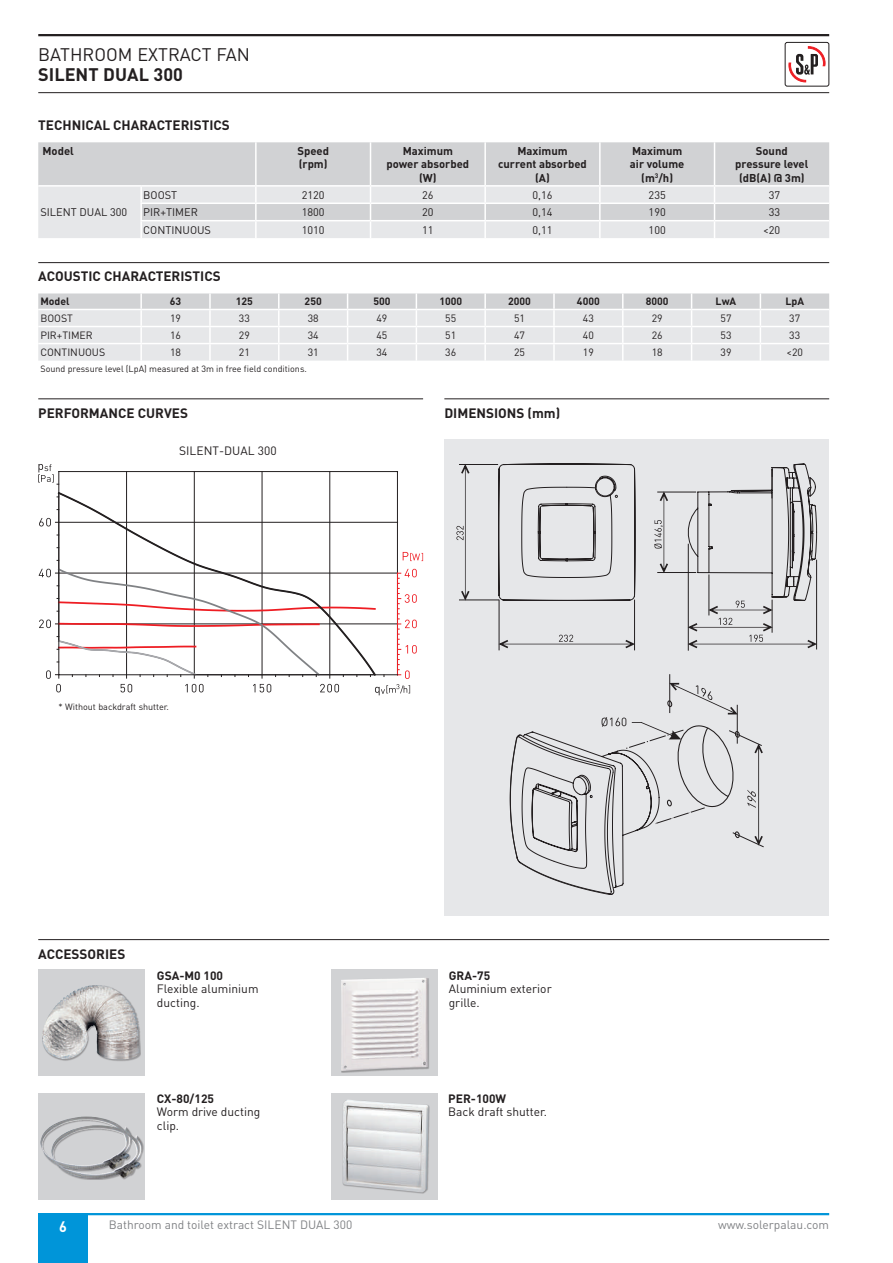
<style>
.page{position:relative;width:893px;height:1263px;background:#fff}
.page>*{position:absolute;margin:0;border:0;box-sizing:border-box;transform-origin:0 0}
.t1{font:18px "DIN";color:#231f20}
.t2{font:700 18px "DIN";color:#231f20}
.t3{font:700 15px "DIN";color:#fff;scale:.95 1}
.t4{font:700 13.5px "DIN";color:#231f20}
.t5{font:12px/13.5px "DIN";color:#231f20}
.t6{font:12px "DIN";color:#808285}
.t7{font:700 12px "DIN";color:#231f20}
.t8{font:700 11.25px/13.5px "DIN";color:#231f20;text-align:center}
.t9{font:10.95px "DIN";color:#231f20}
.t10{font:10.5px "DIN";color:#231f20}
.t11{font:700 10.5px "DIN";color:#231f20}
.t12{font:9px "DIN";color:#231f20}
</style>
<div class="page">
<hr style="left:38px;top:1213px;width:791px;height:2px;background:#0095d9">
<div style="left:38px;top:1214px;width:49px;height:49px;background:#0095d9"></div>
<hr style="left:38px;top:34px;width:791px;height:2px;background:#231f20">
<hr style="left:38px;top:92px;width:791px;height:1px;background:#231f20">
<svg style="left:788px;top:47px;width:38px;height:36px"></svg>
<div style="left:785px;top:42px;width:44px;height:44px;border:1px solid #231f20;border-radius:2px"></div>
<svg style="left:38px;top:142px;width:791px;height:96px;background:#dadbdd"></svg>
<hr style="left:255px;top:142px;width:2px;height:43px;background:#fff">
<hr style="left:38px;top:185px;width:103px;height:2px;background:#fff">
<hr style="left:141px;top:185px;width:115px;height:2px;background:#fff">
<svg style="left:38px;top:293px;width:791px;height:68px;background:#e3e4e6"></svg>
<hr style="left:38px;top:262px;width:791px;height:1px;background:#231f20">
<hr style="left:38px;top:398px;width:385px;height:1px;background:#231f20">
<hr style="left:126px;top:471px;width:1px;height:204px;background:#231f20">
<hr style="left:194px;top:471px;width:1px;height:204px;background:#231f20">
<hr style="left:262px;top:471px;width:1px;height:204px;background:#231f20">
<hr style="left:329px;top:471px;width:1px;height:204px;background:#231f20">
<svg style="left:39px;top:518px;width:17px;height:8px"></svg>
<hr style="left:59px;top:522px;width:339px;height:1px;background:#231f20">
<svg style="left:38px;top:464px;width:20px;height:21px"></svg>
<hr style="left:59px;top:471px;width:339px;height:1px;background:#231f20">
<hr style="left:397px;top:472px;width:1px;height:203px;background:#231f20">
<svg style="left:403px;top:552px;width:20px;height:9px"></svg>
<svg style="left:56px;top:491px;width:321px;height:76px"></svg>
<svg style="left:39px;top:567px;width:378px;height:128px"></svg>
<hr style="left:59px;top:674px;width:339px;height:1px;background:#231f20">
<hr style="left:58px;top:471px;width:1px;height:204px;background:#231f20">
<hr style="left:444px;top:398px;width:385px;height:1px;background:#231f20">
<div style="left:444px;top:439px;width:385px;height:476px;background:#e6e7e9"></div>
<hr style="left:499px;top:600px;width:1px;height:50px;background:#231f20">
<hr style="left:816px;top:560px;width:1px;height:89px;background:#231f20">
<hr style="left:688px;top:544px;width:1px;height:107px;background:#231f20">
<hr style="left:634px;top:600px;width:1px;height:50px;background:#231f20">
<hr style="left:459px;top:600px;width:40px;height:1px;background:#231f20">
<hr style="left:459px;top:464px;width:39px;height:1px;background:#231f20">
<svg style="left:456px;top:465px;width:13px;height:135px"></svg>
<svg style="left:498px;top:463px;width:319px;height:185px"></svg>
<hr style="left:669px;top:674px;width:1px;height:39px;background:#231f20">
<svg style="left:509px;top:683px;width:255px;height:212px"></svg>
<hr style="left:38px;top:939px;width:791px;height:1px;background:#231f20">
<div style="left:38px;top:969px;width:107px;height:107px;background:#d1d2d4"></div>
<div style="left:42px;top:985px;width:99px;height:76px;background:#231f20;opacity:.33"></div>
<img style="left:42px;top:985px;width:55px;height:75px">
<div style="left:332px;top:969px;width:106px;height:107px;background:#d1d2d4"></div>
<div style="left:341px;top:978px;width:88px;height:94px;background:#231f20;opacity:.33"></div>
<img style="left:341px;top:978px;width:87px;height:93px">
<div style="left:332px;top:1093px;width:106px;height:106px;background:#d1d2d4"></div>
<div style="left:343px;top:1100px;width:87px;height:94px;background:#231f20;opacity:.33"></div>
<img style="left:343px;top:1099px;width:86px;height:93px">
<div style="left:38px;top:1093px;width:107px;height:106px;background:#d1d2d4"></div>
<div style="left:41px;top:1116px;width:103px;height:64px;background:#231f20;opacity:.33"></div>
<img style="left:40px;top:1116px;width:41px;height:57px">
<h1 class="t1" style="left:38px;top:43px;width:213px">BATHROOM EXTRACT FAN</h1>
<h1 class="t2" style="left:38px;top:62px;width:146px">SILENT DUAL 300</h1>
<p class="t4" style="left:38px;top:117px;width:193px">TECHNICAL CHARACTERISTICS</p>
<p class="t8" style="left:43px;top:143px;width:33px">Model</p>
<p class="t8" style="left:297px;top:143px;width:33px;text-align:left">Speed (rpm)</p>
<p class="t8" style="left:387px;top:143px;width:84px">Maximum power absorbed (W)</p>
<p class="t8" style="left:498px;top:143px;width:90px">Maximum current absorbed (A)</p>
<p class="t8" style="left:630px;top:143px;width:56px">Maximum air volume (m<sup>3</sup>/h)</p>
<p class="t8" style="left:735px;top:143px;width:75px">Sound pressure level (dB(A) @ 3m)</p>
<p class="t9" style="left:40px;top:206px;width:88px">SILENT DUAL 300</p>
<p class="t9" style="left:143px;top:188px;width:35px">BOOST</p>
<p class="t9" style="left:302px;top:188px;width:24px">2120</p>
<p class="t9" style="left:422px;top:188px;width:13px">26</p>
<p class="t9" style="left:532px;top:188px;width:22px">0,16</p>
<p class="t9" style="left:649px;top:188px;width:19px">235</p>
<p class="t9" style="left:769px;top:188px;width:13px">37</p>
<p class="t9" style="left:143px;top:206px;width:56px">PIR+TIMER</p>
<p class="t9" style="left:302px;top:206px;width:24px">1800</p>
<p class="t9" style="left:422px;top:206px;width:13px">20</p>
<p class="t9" style="left:532px;top:206px;width:22px">0,14</p>
<p class="t9" style="left:649px;top:206px;width:19px">190</p>
<p class="t9" style="left:769px;top:206px;width:13px">33</p>
<p class="t9" style="left:143px;top:223px;width:69px">CONTINUOUS</p>
<p class="t9" style="left:302px;top:223px;width:24px">1010</p>
<p class="t9" style="left:422px;top:223px;width:13px">11</p>
<p class="t9" style="left:532px;top:223px;width:22px">0,11</p>
<p class="t9" style="left:649px;top:223px;width:19px">100</p>
<p class="t9" style="left:763px;top:223px;width:19px">&lt;20</p>
<p class="t4" style="left:38px;top:268px;width:184px">ACOUSTIC CHARACTERISTICS</p>
<p class="t11" style="left:40px;top:295px;width:31px">Model</p>
<p class="t11" style="left:170px;top:295px;width:13px">63</p>
<p class="t11" style="left:236px;top:295px;width:19px">125</p>
<p class="t11" style="left:305px;top:295px;width:19px">250</p>
<p class="t11" style="left:373px;top:295px;width:19px">500</p>
<p class="t11" style="left:439px;top:295px;width:24px">1000</p>
<p class="t11" style="left:508px;top:295px;width:24px">2000</p>
<p class="t11" style="left:577px;top:295px;width:24px">4000</p>
<p class="t11" style="left:646px;top:295px;width:24px">8000</p>
<p class="t11" style="left:716px;top:295px;width:22px">LwA</p>
<p class="t11" style="left:785px;top:295px;width:20px">LpA</p>
<p class="t10" style="left:40px;top:312px;width:34px">BOOST</p>
<p class="t10" style="left:170px;top:312px;width:12px">19</p>
<p class="t10" style="left:239px;top:312px;width:12px">33</p>
<p class="t10" style="left:308px;top:312px;width:12px">38</p>
<p class="t10" style="left:376px;top:312px;width:12px">49</p>
<p class="t10" style="left:445px;top:312px;width:12px">55</p>
<p class="t10" style="left:514px;top:312px;width:12px">51</p>
<p class="t10" style="left:583px;top:312px;width:12px">43</p>
<p class="t10" style="left:652px;top:312px;width:12px">29</p>
<p class="t10" style="left:720px;top:312px;width:12px">57</p>
<p class="t10" style="left:789px;top:312px;width:12px">37</p>
<p class="t10" style="left:40px;top:329px;width:54px">PIR+TIMER</p>
<p class="t10" style="left:170px;top:329px;width:12px">16</p>
<p class="t10" style="left:239px;top:329px;width:12px">29</p>
<p class="t10" style="left:308px;top:329px;width:12px">34</p>
<p class="t10" style="left:376px;top:329px;width:12px">45</p>
<p class="t10" style="left:445px;top:329px;width:12px">51</p>
<p class="t10" style="left:514px;top:329px;width:12px">47</p>
<p class="t10" style="left:583px;top:329px;width:12px">40</p>
<p class="t10" style="left:652px;top:329px;width:12px">26</p>
<p class="t10" style="left:720px;top:329px;width:12px">53</p>
<p class="t10" style="left:789px;top:329px;width:12px">33</p>
<p class="t10" style="left:40px;top:346px;width:66px">CONTINUOUS</p>
<p class="t10" style="left:170px;top:346px;width:12px">18</p>
<p class="t10" style="left:239px;top:346px;width:12px">21</p>
<p class="t10" style="left:308px;top:346px;width:12px">31</p>
<p class="t10" style="left:376px;top:346px;width:12px">34</p>
<p class="t10" style="left:445px;top:346px;width:12px">36</p>
<p class="t10" style="left:514px;top:346px;width:12px">25</p>
<p class="t10" style="left:583px;top:346px;width:12px">19</p>
<p class="t10" style="left:652px;top:346px;width:12px">18</p>
<p class="t10" style="left:720px;top:346px;width:12px">39</p>
<p class="t10" style="left:787px;top:346px;width:18px">&lt;20</p>
<p class="t12" style="left:40px;top:363px;width:268px">Sound pressure level (LpA) measured at 3m in free field conditions.</p>
<p class="t4" style="left:38px;top:404px;width:151px">PERFORMANCE CURVES</p>
<p class="t5" style="left:179px;top:444px;width:99px">SILENT-DUAL 300</p>
<p class="t12" style="left:58px;top:701px;width:112px">* Without backdraft shutter.</p>
<p class="t4" style="left:38px;top:945px;width:89px">ACCESSORIES</p>
<p class="t7" style="left:157px;top:967px;width:68px">GSA-M0 100</p>
<p class="t5" style="left:157px;top:982px;width:103px">Flexible aluminium ducting.</p>
<p class="t7" style="left:157px;top:1091px;width:59px">CX-80/125</p>
<p class="t5" style="left:157px;top:1105px;width:105px">Worm drive ducting clip.</p>
<p class="t4" style="left:444px;top:404px;width:117px">DIMENSIONS (mm)</p>
<p class="t7" style="left:449px;top:967px;width:43px">GRA-75</p>
<p class="t5" style="left:449px;top:982px;width:104px">Aluminium exterior grille.</p>
<p class="t7" style="left:448px;top:1091px;width:59px">PER-100W</p>
<p class="t5" style="left:448px;top:1105px;width:100px">Back draft shutter.</p>
<h2 class="t3" style="left:59px;top:1217px;width:10px">6</h2>
<p class="t6" style="left:109px;top:1217px;width:245px">Bathroom and toilet extract SILENT DUAL 300</p>
<p class="t6" style="left:718px;top:1217px;width:112px">www.solerpalau.com</p>
</div>
